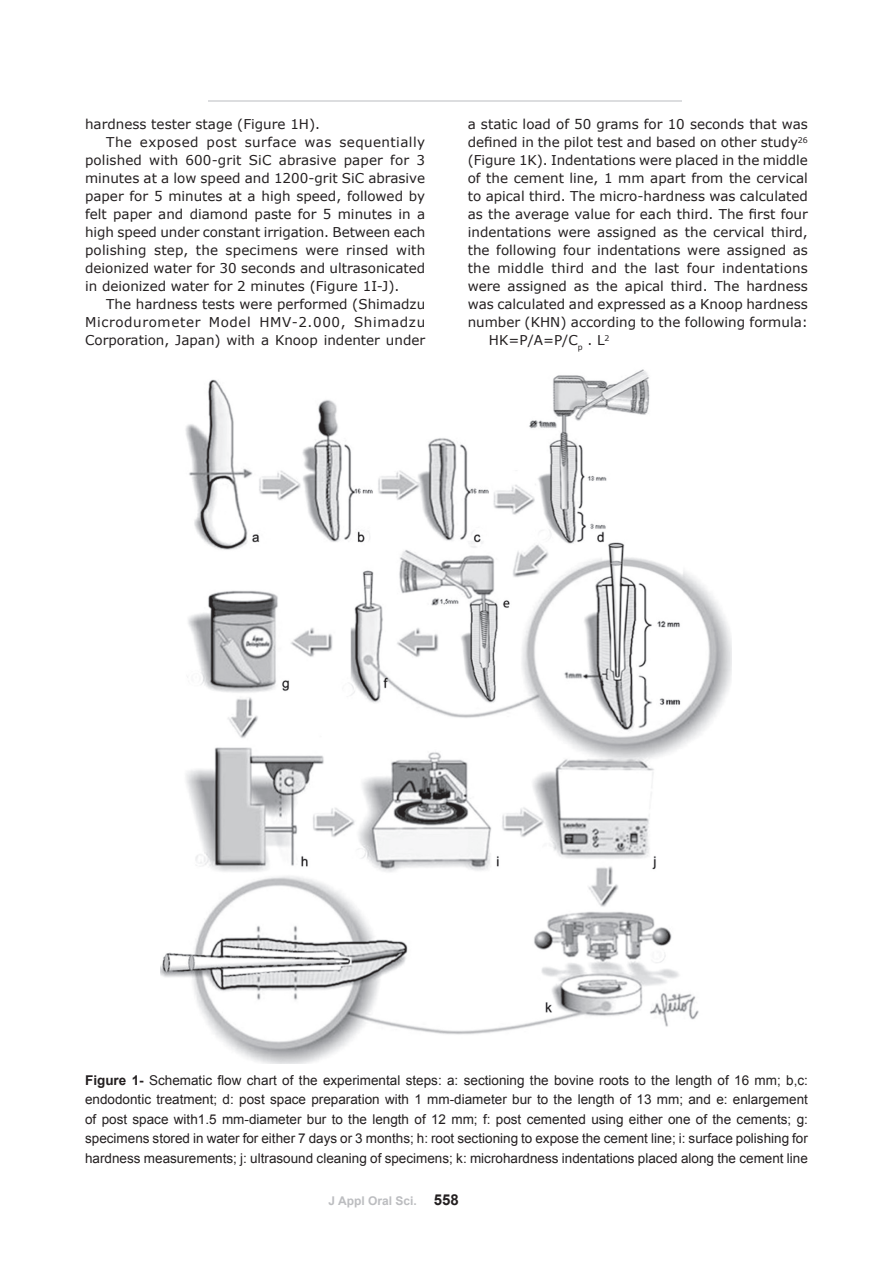
<style>
.page{position:relative;width:893px;height:1263px;background:#fff}
.page>*{position:absolute;margin:0;border:0;box-sizing:border-box;transform-origin:0 0}
.t1{font:13.5px "Verdana";color:#231f20}
.t2{font:13.5px/19.5px "Arial";color:#231f20;text-align:justify}
.t3{font:13.5px "Verdana";letter-spacing:.045em;color:#231f20}
.t4{font:13.5px "Verdana";letter-spacing:.03em;color:#231f20}
.t5{font:700 12px "Arial";color:#bcbdc0}
.s1{font-weight:700}
.s2{font-size:15px;color:#231f20}
</style>
<div class="page">
<hr style="left:208px;top:100px;width:474px;height:1px;background:#dcdddf">
<img style="left:160px;top:369px;width:571px;height:695px">
<p class="t1" style="left:85px;top:116px;width:237px">hardness tester stage (Figure 1H).</p>
<p class="t4" style="left:106px;top:134px;width:320px">The exposed post surface was sequentially</p>
<p class="t1" style="left:85px;top:152px;width:342px">polished with 600-grit SiC abrasive paper for 3</p>
<p class="t1" style="left:85px;top:170px;width:342px">minutes at a low speed and 1200-grit SiC abrasive</p>
<p class="t1" style="left:85px;top:188px;width:342px">paper for 5 minutes at a high speed, followed by</p>
<p class="t1" style="left:85px;top:206px;width:342px">felt paper and diamond paste for 5 minutes in a</p>
<p class="t1" style="left:85px;top:224px;width:342px">high speed under constant irrigation. Between each</p>
<p class="t1" style="left:85px;top:242px;width:342px">polishing step, the specimens were rinsed with</p>
<p class="t1" style="left:85px;top:260px;width:342px">deionized water for 30 seconds and ultrasonicated</p>
<p class="t1" style="left:85px;top:278px;width:316px">in deionized water for 2 minutes (Figure 1I-J).</p>
<p class="t1" style="left:106px;top:296px;width:320px">The hardness tests were performed (Shimadzu</p>
<p class="t3" style="left:85px;top:314px;width:342px">Microdurometer Model HMV-2.000, Shimadzu</p>
<p class="t1" style="left:85px;top:332px;width:342px">Corporation, Japan) with a Knoop indenter under</p>
<p class="t1" style="left:468px;top:116px;width:342px">a static load of 50 grams for 10 seconds that was</p>
<p class="t1" style="left:468px;top:134px;width:342px">defined in the pilot test and based on other study<sup>26</sup></p>
<p class="t1" style="left:468px;top:152px;width:342px">(Figure 1K). Indentations were placed in the middle</p>
<p class="t1" style="left:468px;top:170px;width:342px">of the cement line, 1 mm apart from the cervical</p>
<p class="t1" style="left:468px;top:188px;width:342px">to apical third. The micro-hardness was calculated</p>
<p class="t1" style="left:468px;top:206px;width:342px">as the average value for each third. The first four</p>
<p class="t1" style="left:468px;top:224px;width:342px">indentations were assigned as the cervical third,</p>
<p class="t1" style="left:468px;top:242px;width:342px">the following four indentations were assigned as</p>
<p class="t1" style="left:468px;top:260px;width:342px">the middle third and the last four indentations</p>
<p class="t1" style="left:468px;top:278px;width:342px">were assigned as the apical third. The hardness</p>
<p class="t1" style="left:468px;top:296px;width:342px">was calculated and expressed as a Knoop hardness</p>
<p class="t1" style="left:468px;top:314px;width:342px">number (KHN) according to the following formula:</p>
<p class="t1" style="left:489px;top:332px;width:122px">HK=P/A=P/C<sub>p</sub> . L<sup>2</sup></p>
<p class="t2" style="left:85px;top:1070px;width:724px"><span class="s1">Figure 1-</span> Schematic flow chart of the experimental steps: a: sectioning the bovine roots to the length of 16 mm; b,c: endodontic treatment; d: post space preparation with 1 mm-diameter bur to the length of 13 mm; and e: enlargement of post space with1.5 mm-diameter bur to the length of 12 mm; f: post cemented using either one of the cements; g: specimens stored in water for either 7 days or 3 months; h: root sectioning to expose the cement line; i: surface polishing for hardness measurements; j: ultrasound cleaning of specimens; k: microhardness indentations placed along the cement line</p>
<p class="t5" style="left:328px;top:1193px;width:132px">J Appl Oral Sci. <span class="s2">558</span></p>
</div>
